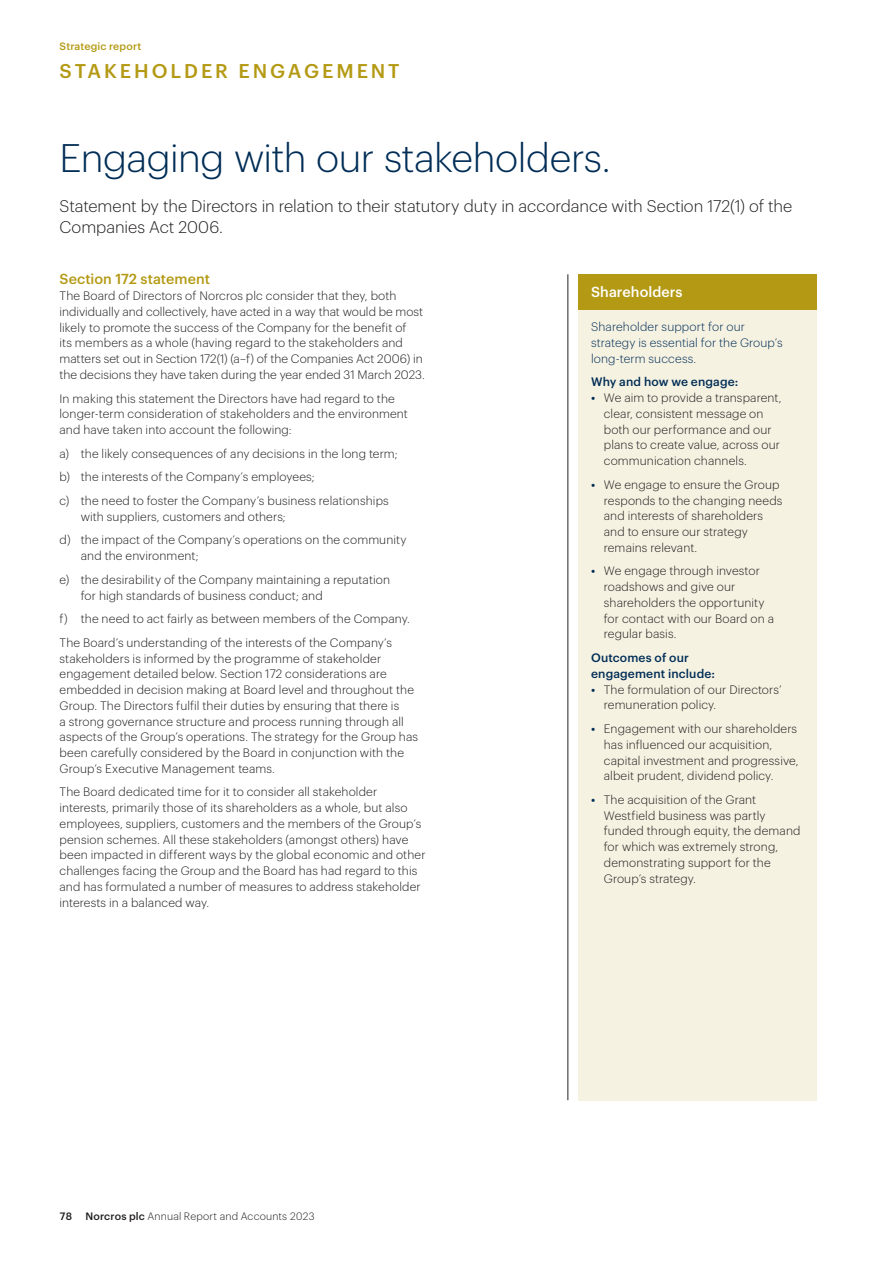
<style>
.page{position:relative;width:893px;height:1263px;background:#fff}
.page>*{position:absolute;margin:0;border:0;box-sizing:border-box;transform-origin:0 0}
.Main_Heading{font:300 39px "Graphik";letter-spacing:-.015em;color:#002d56}
.Page_Title{font:500 19.5px "Graphik";letter-spacing:.145em;color:#b49a14}
.Intro_text_11pt{font:300 16.5px/21px "Graphik";letter-spacing:-.005em;color:#231f20}
.Subhead_1{font:500 14.25px "Graphik";letter-spacing:.005em;color:#b49a14}
.Subhead_1-2{font:500 14.25px "Graphik";letter-spacing:.005em;color:#fff}
.Body_Text{font:300 12px/15.8px "Graphik";letter-spacing:.01em;color:#231f20}
.Body_Text-2{font:300 12px/15.8px "Graphik";letter-spacing:.015em;color:#002d56}
.Subhead_2{font:500 12px/15.8px "Graphik";letter-spacing:.01em;color:#002d56}
.t1{font:300 10.5px "Graphik";letter-spacing:.015em;color:#231f20}
.t2{font:500 10.5px "Graphik";letter-spacing:.01em;color:#b49a14}
.t3{font:500 10.5px "Graphik";color:#231f20}
.s1{font-weight:500;color:#002d56}
.s2{font-weight:500}
</style>
<div class="page">
<div style="left:578px;top:310px;width:238px;height:790px;background:#f6f2e2"></div>
<div style="left:578px;top:274px;width:238px;height:36px;background:#b49a14"></div>
<hr style="left:567px;top:274px;width:1px;height:826px;background:#231f20">
<p class="t2" style="left:60px;top:38px;width:83px">Strategic report</p>
<p class="Page_Title" style="left:60px;top:56px;width:342px">STAKEHOLDER ENGAGEMENT</p>
<p class="Main_Heading" style="left:60px;top:130px;width:553px">Engaging with our stakeholders.</p>
<p class="Intro_text_11pt" style="left:60px;top:194px;width:734px">Statement by the Directors in relation to their statutory duty in accordance with Section 172(1) of the<br>Companies Act 2006.</p>
<p class="Subhead_1" style="left:60px;top:268px;width:152px">Section 172 statement</p>
<p class="Body_Text" style="left:60px;top:287px;width:367px">The Board of Directors of Norcros plc consider that they, both individually and collectively, have acted in a way that would be most likely to promote the success of the Company for the benefit of<br>its members as a whole (having regard to the stakeholders and matters set out in Section 172(1) (a–f) of the Companies Act 2006) in the decisions they have taken during the year ended 31 March 2023.</p>
<p class="Body_Text" style="left:60px;top:389px;width:350px">In making this statement the Directors have had regard to the longer-term consideration of stakeholders and the environment and have taken into account the following:</p>
<p class="Body_Text" style="left:60px;top:445px;width:340px">a) the likely consequences of any decisions in the long term;</p>
<p class="Body_Text" style="left:60px;top:468px;width:257px">b) the interests of the Company’s employees;</p>
<p class="Body_Text" style="left:81px;top:492px;width:310px;text-indent:-21px">c) the need to foster the Company’s business relationships with suppliers, customers and others;</p>
<p class="Body_Text" style="left:81px;top:531px;width:327px;text-indent:-21px">d) the impact of the Company’s operations on the community and the environment;</p>
<p class="Body_Text" style="left:81px;top:571px;width:311px;text-indent:-21px">e) the desirability of the Company maintaining a reputation for high standards of business conduct; and</p>
<p class="Body_Text" style="left:60px;top:610px;width:352px">f) the need to act fairly as between members of the Company.</p>
<p class="Body_Text" style="left:60px;top:634px;width:360px">The Board’s understanding of the interests of the Company’s stakeholders is informed by the programme of stakeholder engagement detailed below. Section 172 considerations are embedded in decision making at Board level and throughout the Group. The Directors fulfil their duties by ensuring that there is<br>a strong governance structure and process running through all aspects of the Group’s operations. The strategy for the Group has been carefully considered by the Board in conjunction with the Group’s Executive Management teams.</p>
<p class="Body_Text" style="left:60px;top:783px;width:368px">The Board dedicated time for it to consider all stakeholder interests, primarily those of its shareholders as a whole, but also employees, suppliers, customers and the members of the Group’s pension schemes. All these stakeholders (amongst others) have been impacted in different ways by the global economic and other challenges facing the Group and the Board has had regard to this and has formulated a number of measures to address stakeholder interests in a balanced way.</p>
<p class="Subhead_1-2" style="left:591px;top:281px;width:93px">Shareholders</p>
<p class="Body_Text-2" style="left:591px;top:318px;width:193px">Shareholder support for our strategy is essential for the Group’s long‑term success.</p>
<p class="Subhead_2" style="left:591px;top:373px;width:149px">Why and how we engage:</p>
<p class="Body_Text" style="left:604px;top:389px;width:179px;text-indent:-13px"><span class="s1">•</span> We aim to provide a transparent, clear, consistent message on both our performance and our plans to create value, across our communication channels.</p>
<p class="Body_Text" style="left:604px;top:476px;width:180px;text-indent:-13px"><span class="s1">•</span> We engage to ensure the Group responds to the changing needs and interests of shareholders and to ensure our strategy remains relevant.</p>
<p class="Body_Text" style="left:604px;top:562px;width:172px;text-indent:-13px"><span class="s1">•</span> We engage through investor roadshows and give our shareholders the opportunity for contact with our Board on a regular basis.</p>
<p class="Subhead_2" style="left:591px;top:649px;width:125px">Outcomes of our engagement include:</p>
<p class="Body_Text" style="left:604px;top:680px;width:179px;text-indent:-13px"><span class="s1">•</span> The formulation of our Directors’ remuneration policy.</p>
<p class="Body_Text" style="left:604px;top:720px;width:196px;text-indent:-13px"><span class="s1">•</span> Engagement with our shareholders has influenced our acquisition, capital investment and progressive, albeit prudent, dividend policy.</p>
<p class="Body_Text" style="left:604px;top:791px;width:198px;text-indent:-13px"><span class="s1">•</span> The acquisition of the Grant<br>Westfield business was partly funded through equity, the demand for which was extremely strong, demonstrating support for the<br>Group’s strategy.</p>
<p class="t3" style="left:60px;top:1209px;width:14px">78</p>
<p class="t1" style="left:85px;top:1209px;width:231px"><span class="s2">Norcros plc</span> Annual Report and Accounts 2023</p>
</div>
